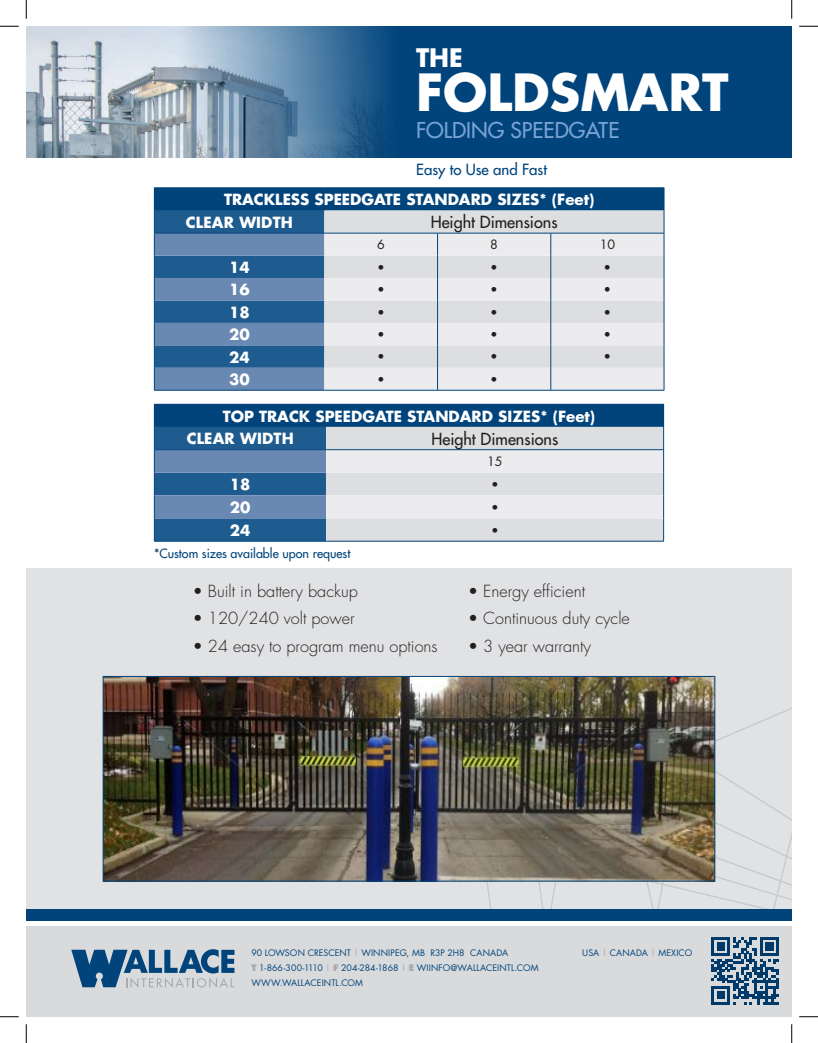
<style>
.page{position:relative;width:818px;height:1043px;background:#fff}
.page>*{position:absolute;margin:0;border:0;box-sizing:border-box;transform-origin:0 0}
.t1{font:700 49.88px "Futura";color:#fff}
.t2{font:700 24.88px "Futura";color:#fff}
.t3{font:21.25px "Futura";color:#79a3d3}
.t4{font:300 16.25px "Futura";color:#231f20}
.t5{font:16.25px "Futura";color:#231f20}
.t6{font:700 15px/22.6px "Futura";color:#fff}
.t7{font:15px "Futura";color:#00447b}
.t8{font:12.5px "Futura";color:#00447b}
.t9{font:300 12.5px "Futura";color:#231f20}
.t10{font:12.5px "Futura";color:#231f20}
.t11{font:8.75px/15px "Futura";letter-spacing:.01em;color:#00447b}
.s1{color:#a8a9ad}
.s2{font-family:"Futura Std";font-weight:800;color:#a8a9ad}
</style>
<div class="page">
<div style="left:26px;top:568px;width:765px;height:342px;background:#e1e2e4"></div>
<div style="left:26px;top:26px;width:765px;height:132px;background:#00447b"></div>
<svg style="left:480px;top:692px;width:311px;height:217px"></svg>
<div style="left:26px;top:909px;width:765px;height:11px;background:#00447b"></div>
<div style="left:26px;top:926px;width:765px;height:90px;background:#d9dadc"></div>
<div style="left:154px;top:188px;width:510px;height:22px;background:#00447b"></div>
<svg style="left:324px;top:210px;width:339px;height:23px;background:#d6d9dd"></svg>
<svg style="left:324px;top:234px;width:339px;height:156px;background:#e5e5e7"></svg>
<hr style="left:154px;top:187px;width:170px;height:1px;background:#00447b">
<hr style="left:324px;top:187px;width:113px;height:1px;background:#00447b">
<hr style="left:437px;top:187px;width:113px;height:1px;background:#00447b">
<hr style="left:550px;top:187px;width:114px;height:1px;background:#00447b">
<hr style="left:324px;top:233px;width:113px;height:1px;background:#00447b">
<hr style="left:437px;top:233px;width:113px;height:1px;background:#00447b">
<hr style="left:550px;top:233px;width:114px;height:1px;background:#00447b">
<svg style="left:437px;top:233px;width:1px;height:157px"></svg>
<svg style="left:550px;top:233px;width:1px;height:157px"></svg>
<svg style="left:663px;top:210px;width:1px;height:180px"></svg>
<hr style="left:324px;top:390px;width:113px;height:1px;background:#00447b">
<hr style="left:437px;top:390px;width:113px;height:1px;background:#00447b">
<hr style="left:550px;top:390px;width:114px;height:1px;background:#00447b">
<svg style="left:154px;top:210px;width:170px;height:180px;background:#4371a0"></svg>
<hr style="left:154px;top:390px;width:170px;height:1px;background:#00447b">
<svg style="left:154px;top:404px;width:510px;height:137px;background:#87a3bc"></svg>
<hr style="left:154px;top:541px;width:172px;height:1px;background:#00447b">
<hr style="left:326px;top:541px;width:338px;height:1px;background:#00447b">
<img style="left:105px;top:678px;width:608px;height:201px">
<div style="left:103px;top:676px;width:612px;height:205px;border:1px solid #00447b"></div>
<svg style="left:71px;top:949px;width:163px;height:38px"></svg>
<svg style="left:711px;top:937px;width:67px;height:67px"></svg>
<img style="left:26px;top:26px;width:362px;height:132px">
<svg style="left:0;top:25px;width:19px;height:2px"></svg>
<svg style="left:799px;top:25px;width:19px;height:2px"></svg>
<svg style="left:0;top:1016px;width:19px;height:1px"></svg>
<svg style="left:799px;top:1016px;width:19px;height:1px"></svg>
<svg style="left:25px;top:0;width:2px;height:19px"></svg>
<svg style="left:25px;top:1024px;width:2px;height:18px"></svg>
<svg style="left:791px;top:0;width:1px;height:19px"></svg>
<svg style="left:791px;top:1024px;width:1px;height:18px"></svg>
<h2 class="t2" style="left:416px;top:40px;width:48px">THE</h2>
<h1 class="t1" style="left:416px;top:58px;width:314px">FOLDSMART</h1>
<h3 class="t3" style="left:416px;top:116px;width:205px">FOLDING SPEEDGATE</h3>
<h3 class="t7" style="left:416px;top:160px;width:132px">Easy to Use and Fast</h3>
<h3 class="t6" style="left:186px;top:188px;width:410px;text-indent:38px">TRACKLESS SPEEDGATE STANDARD SIZES* (Feet)<br>CLEAR WIDTH</h3>
<h3 class="t5" style="left:430px;top:211px;width:128px">Height Dimensions</h3>
<h3 class="t10" style="left:377px;top:236px;width:9px">6</h3>
<h3 class="t10" style="left:490px;top:236px;width:9px">8</h3>
<h3 class="t10" style="left:599px;top:236px;width:17px">10</h3>
<h3 class="t6" style="left:229px;top:255px;width:22px">14</h3>
<h3 class="t9" style="left:377px;top:259px;width:9px">•</h3>
<h3 class="t9" style="left:490px;top:259px;width:9px">•</h3>
<h3 class="t9" style="left:603px;top:259px;width:9px">•</h3>
<h3 class="t6" style="left:229px;top:278px;width:22px">16</h3>
<h3 class="t9" style="left:377px;top:281px;width:9px">•</h3>
<h3 class="t9" style="left:490px;top:281px;width:9px">•</h3>
<h3 class="t9" style="left:603px;top:281px;width:9px">•</h3>
<h3 class="t6" style="left:229px;top:300px;width:22px">18</h3>
<h3 class="t9" style="left:377px;top:304px;width:9px">•</h3>
<h3 class="t9" style="left:490px;top:304px;width:9px">•</h3>
<h3 class="t9" style="left:603px;top:304px;width:9px">•</h3>
<h3 class="t6" style="left:229px;top:323px;width:22px">20</h3>
<h3 class="t9" style="left:377px;top:326px;width:9px">•</h3>
<h3 class="t9" style="left:490px;top:326px;width:9px">•</h3>
<h3 class="t9" style="left:603px;top:326px;width:9px">•</h3>
<h3 class="t6" style="left:229px;top:345px;width:22px">24</h3>
<h3 class="t9" style="left:377px;top:349px;width:9px">•</h3>
<h3 class="t9" style="left:490px;top:349px;width:9px">•</h3>
<h3 class="t9" style="left:603px;top:349px;width:9px">•</h3>
<h3 class="t6" style="left:229px;top:368px;width:22px">30</h3>
<h3 class="t9" style="left:377px;top:371px;width:9px">•</h3>
<h3 class="t9" style="left:490px;top:371px;width:9px">•</h3>
<h3 class="t6" style="left:187px;top:404px;width:410px;text-indent:36px">TOP TRACK SPEEDGATE STANDARD SIZES* (Feet)<br>CLEAR WIDTH</h3>
<h3 class="t5" style="left:431px;top:428px;width:128px">Height Dimensions</h3>
<h3 class="t10" style="left:487px;top:453px;width:17px">15</h3>
<h3 class="t6" style="left:230px;top:472px;width:22px">18</h3>
<h3 class="t9" style="left:491px;top:476px;width:9px">•</h3>
<h3 class="t6" style="left:230px;top:495px;width:22px">20</h3>
<h3 class="t9" style="left:491px;top:499px;width:9px">•</h3>
<h3 class="t6" style="left:230px;top:518px;width:22px">24</h3>
<h3 class="t9" style="left:491px;top:522px;width:9px">•</h3>
<h3 class="t8" style="left:154px;top:545px;width:198px">*Custom sizes available upon request</h3>
<h3 class="t4" style="left:193px;top:580px;width:166px">• Built in battery backup</h3>
<h3 class="t4" style="left:193px;top:608px;width:163px">• 120/240 volt power</h3>
<h3 class="t4" style="left:193px;top:635px;width:246px">• 24 easy to program menu options</h3>
<h3 class="t4" style="left:468px;top:580px;width:118px">• Energy efficient</h3>
<h3 class="t4" style="left:468px;top:608px;width:163px">• Continuous duty cycle</h3>
<h3 class="t4" style="left:468px;top:635px;width:124px">• 3 year warranty</h3>
<p class="t11" style="left:251px;top:945px;width:289px">90 LOWSON CRESCENT <span class="s1">|</span> WINNIPEG, MB R3P 2H8 CANADA<br><span class="s2">T</span> 1-866-300-1110 <span class="s1">|</span> <span class="s2">F</span> 204-284-1868 <span class="s1">|</span> <span class="s2">E</span> WIINFO@WALLACEINTL.COM<br>WWW.WALLACEINTL.COM</p>
<p class="t11" style="left:582px;top:945px;width:112px">USA <span class="s1">|</span> CANADA <span class="s1">|</span> MEXICO</p>
</div>
